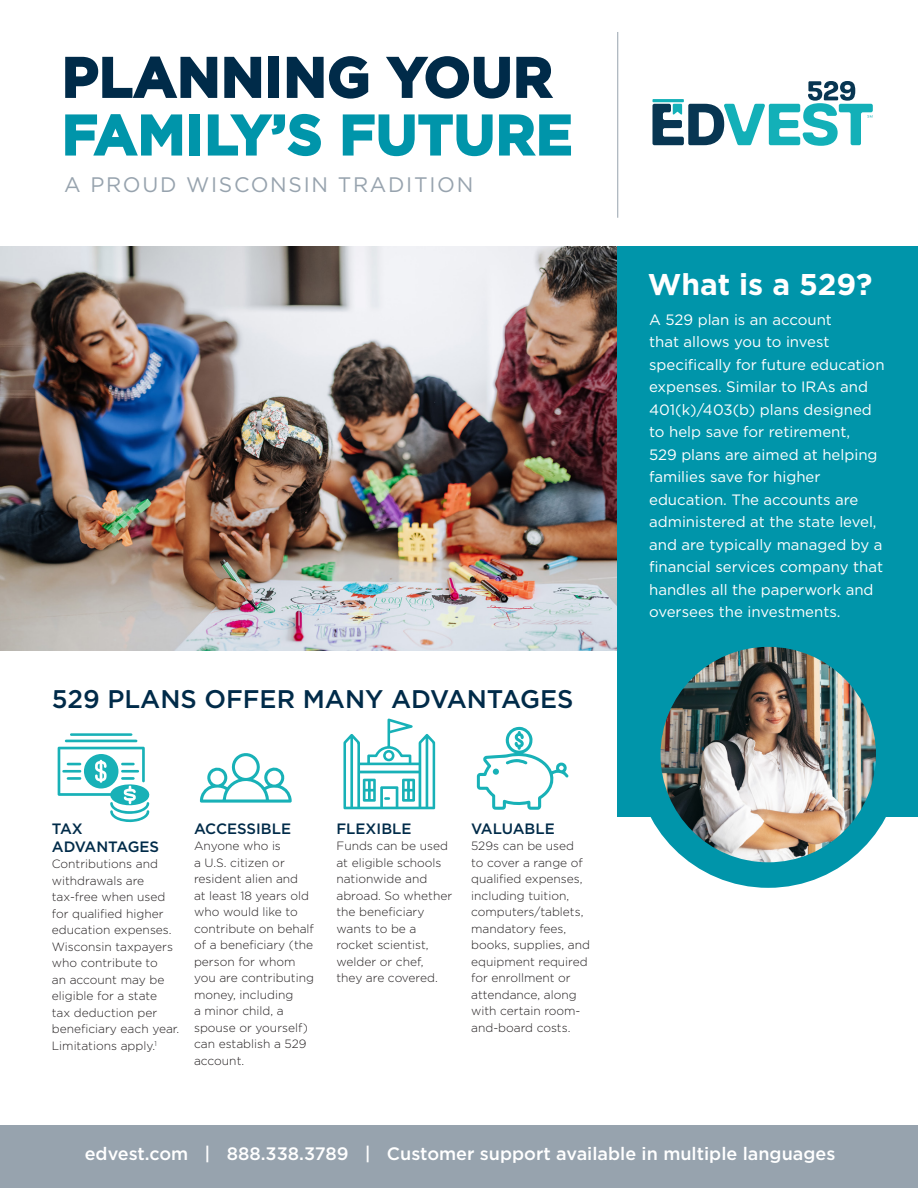
<style>
.page{position:relative;width:918px;height:1188px;background:#fff}
.page>*{position:absolute;margin:0;border:0;box-sizing:border-box;transform-origin:0 0}
.t1{font:700 30px "Gotham";color:#fff}
.t2{font:500 25.5px "Gotham";color:#002b49}
.t3{font:21px "Gotham";letter-spacing:.08em;color:#97a3ae}
.t4{font:500 18px "Gotham";color:#fff}
.t5{font:15px/22.5px "Gotham";color:#fff}
.t6{font:500 15px/18px "Gotham";color:#002b49}
.t7{font:300 12px/16.5px "Gotham";color:#231f20}
</style>
<div class="page">
<div style="left:0;top:1125px;width:918px;height:63px;background:#97a3ae"></div>
<img style="left:0;top:246px;width:618px;height:404px">
<div style="left:618px;top:246px;width:300px;height:570px;background:#0095aa"></div>
<svg style="left:58px;top:733px;width:92px;height:89px"></svg>
<svg style="left:200px;top:753px;width:92px;height:50px"></svg>
<svg style="left:477px;top:726px;width:92px;height:84px"></svg>
<svg style="left:343px;top:718px;width:92px;height:91px"></svg>
<svg style="left:652px;top:81px;width:221px;height:65px"></svg>
<hr style="left:652px;top:99px;width:32px;height:3px;background:#13b0b8">
<div style="left:635px;top:621px;width:266px;height:267px;border:51px solid #0095aa;border-radius:50%"></div>
<img style="left:661px;top:647px;width:215px;height:215px;border-radius:108px">
<hr style="left:617px;top:32px;width:1px;height:186px;background:#97a3ae">
<svg style="left:65px;top:57px;width:152px;height:41px"></svg>
<svg style="left:224px;top:57px;width:37px;height:41px"></svg>
<div style="left:269px;top:57px;width:10px;height:41px;background:#002b49"></div>
<svg style="left:287px;top:56px;width:81px;height:43px"></svg>
<svg style="left:386px;top:56px;width:124px;height:43px"></svg>
<svg style="left:516px;top:57px;width:37px;height:41px"></svg>
<svg style="left:65px;top:114px;width:117px;height:42px"></svg>
<div style="left:190px;top:114px;width:10px;height:42px;background:#0095aa"></div>
<svg style="left:208px;top:114px;width:113px;height:42px"></svg>
<svg style="left:343px;top:114px;width:150px;height:42px"></svg>
<svg style="left:499px;top:114px;width:72px;height:42px"></svg>
<p class="t3" style="left:64px;top:173px;width:411px">A PROUD WISCONSIN TRADITION</p>
<p class="t2" style="left:52px;top:684px;width:523px">529 PLANS OFFER MANY ADVANTAGES</p>
<p class="t6" style="left:52px;top:819px;width:109px">TAX<br>ADVANTAGES</p>
<p class="t7" style="left:52px;top:856px;width:129px">Contributions and withdrawals are tax-free when used for qualified higher education expenses.<br>Wisconsin taxpayers who contribute to<br>an account may be eligible for a state<br>tax deduction per beneficiary each year.<br>Limitations apply.<sup>1</sup></p>
<p class="t6" style="left:194px;top:819px;width:99px">ACCESSIBLE</p>
<p class="t7" style="left:194px;top:838px;width:121px">Anyone who is<br>a U.S. citizen or resident alien and<br>at least 18 years old who would like to contribute on behalf of a beneficiary (the person for whom you are contributing money, including<br>a minor child, a spouse or yourself) can establish a 529 account.</p>
<p class="t6" style="left:336px;top:819px;width:77px">FLEXIBLE</p>
<p class="t7" style="left:336px;top:838px;width:117px">Funds can be used at eligible schools nationwide and abroad. So whether the beneficiary wants to be a rocket scientist, welder or chef, they are covered.</p>
<p class="t6" style="left:471px;top:819px;width:85px">VALUABLE</p>
<p class="t7" style="left:471px;top:838px;width:120px">529s can be used<br>to cover a range of qualified expenses, including tuition, computers/tablets, mandatory fees, books, supplies, and equipment required for enrollment or attendance, along with certain room&shy;and-board costs.</p>
<p class="t1" style="left:648px;top:267px;width:226px">What is a 529?</p>
<p class="t5" style="left:649px;top:308px;width:237px">A 529 plan is an account<br>that allows you to invest specifically for future education expenses. Similar to IRAs and<br>401(k)/403(b) plans designed to help save for retirement,<br>529 plans are aimed at helping families save for higher education. The accounts are administered at the state level, and are typically managed by a financial services company that handles all the paperwork and oversees the investments.</p>
<p class="t4" style="left:85px;top:1143px;width:752px">edvest.com | 888.338.3789 | Customer support available in multiple languages</p>
</div>
